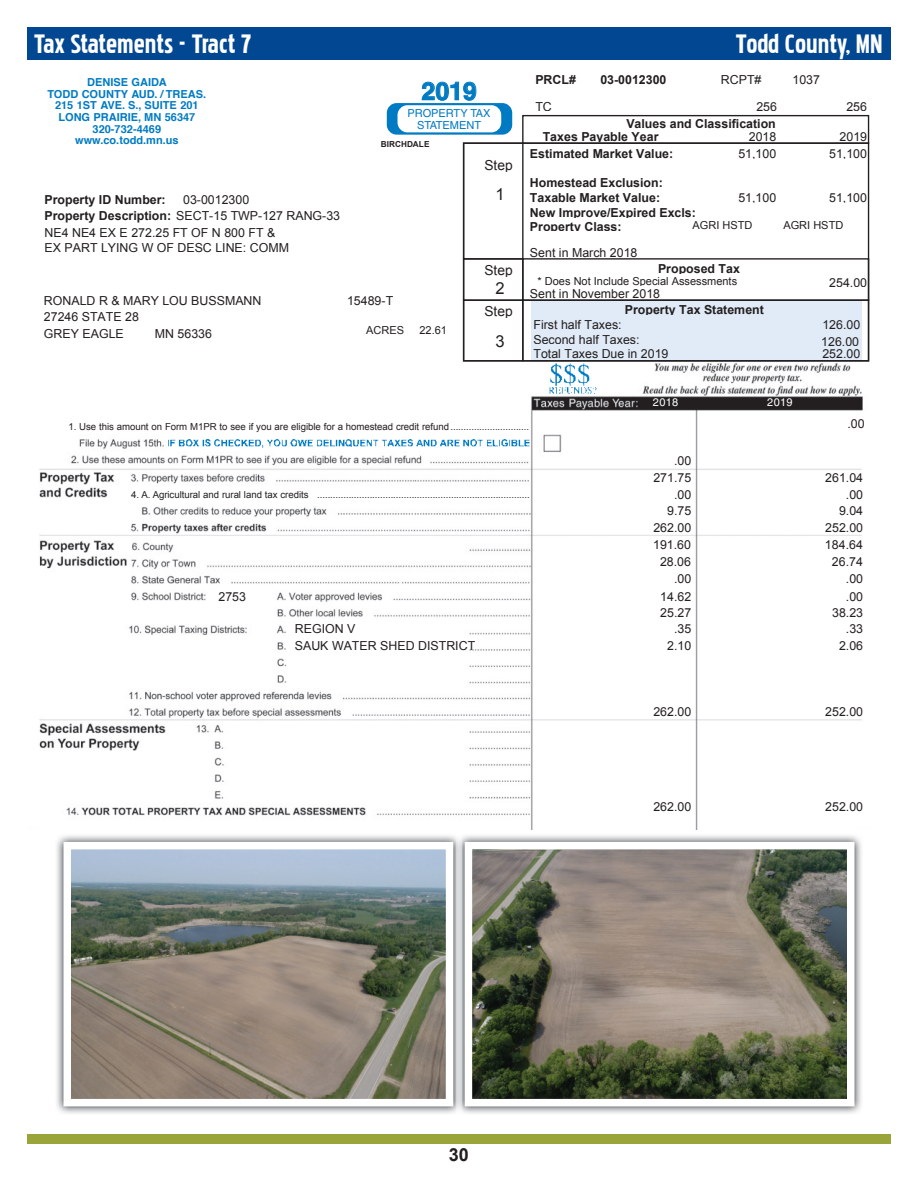
<style>
.page{position:relative;width:918px;height:1188px;background:#fff}
.page>*{position:absolute;margin:0;border:0;box-sizing:border-box;transform-origin:0 0}
.t1{font:33px "Pakenham";color:#fff}
.t2{font:700 24.75px "Helvetica";color:#007bc3}
.t3{font:700 18px "Arial";color:#231f20}
.t4{font:16.5px "Arial";color:#231f20}
.t5{font:13.8px "Arial";color:#231f20}
.t6{font:12.45px "Arial";color:#231f20}
.t7{font:700 12.45px "Arial";color:#231f20}
.t8{font:700 10.95px/11.7px "Helvetica";color:#007bc3;text-align:center}
.t9{font:10.95px "Arial";color:#231f20}
.t10{font:10.95px/12.5px "Helvetica";color:#007bc3;text-align:center}
.t11{font:10.95px "Helvetica";color:#fff}
.t12{font:9.6px "Arial";letter-spacing:-.005em;color:#231f20}
.t13{font:700 8.25px "Arial";color:#231f20}
.s1{font-weight:700}
</style>
<div class="page">
<img style="left:56px;top:835px;width:400px;height:279px">
<img style="left:72px;top:851px;width:372px;height:246px">
<div style="left:63px;top:842px;width:390px;height:264px;border:8px solid #fff"></div>
<img style="left:462px;top:835px;width:399px;height:279px">
<img style="left:474px;top:851px;width:372px;height:246px">
<div style="left:465px;top:842px;width:390px;height:264px;border:8px solid #fff"></div>
<img style="left:39px;top:103px;width:831px;height:727px">
<svg style="left:387px;top:103px;width:125px;height:32px"></svg>
<div style="left:398px;top:105px;width:103px;height:27px;background:#fff;border-radius:10px"></div>
<div style="left:531px;top:300px;width:331px;height:62px;background:#e1ebf7"></div>
<svg style="left:421px;top:81px;width:56px;height:20px"></svg>
<div style="left:522px;top:115px;width:347px;height:29px;border:1px solid #231f20"></div>
<div style="left:522px;top:300px;width:347px;height:61px;border:1px solid #231f20"></div>
<div style="left:463px;top:300px;width:61px;height:61px;border:1px solid #231f20"></div>
<div style="left:522px;top:258px;width:347px;height:43px;border:1px solid #231f20"></div>
<div style="left:463px;top:258px;width:61px;height:43px;border:1px solid #231f20"></div>
<div style="left:463px;top:142px;width:61px;height:118px;border:1px solid #231f20"></div>
<div style="left:27px;top:27px;width:864px;height:32px;background:#024791"></div>
<div style="left:27px;top:1134px;width:864px;height:10px;background:#99a539"></div>
<h1 class="t1" style="left:34px;top:29px;width:219px">Tax Statements - Tract 7</h1>
<h1 class="t1" style="left:736px;top:29px;width:149px">Todd County, MN</h1>
<p class="t8" style="left:48px;top:76px;width:160px">DENISE GAIDA<br>TODD COUNTY AUD. / TREAS.<br>215 1ST AVE. S., SUITE 201<br>LONG PRAIRIE, MN 56347<br>320-732-4469 www.co.todd.mn.us</p>
<h2 class="t2" style="left:422px;top:76px;width:57px">2019</h2>
<p class="t10" style="left:408px;top:107px;width:84px">PROPERTY TAX<br>STATEMENT</p>
<p class="t13" style="left:381px;top:139px;width:50px">BIRCHDALE</p>
<p class="t5" style="left:484px;top:157px;width:30px">Step</p>
<p class="t7" style="left:535px;top:72px;width:42px">PRCL#</p>
<p class="t7" style="left:600px;top:72px;width:68px">03-0012300</p>
<p class="t6" style="left:721px;top:72px;width:42px">RCPT#</p>
<p class="t6" style="left:792px;top:72px;width:29px">1037</p>
<p class="t6" style="left:535px;top:98px;width:18px">TC</p>
<p class="t6" style="left:756px;top:98px;width:22px">256</p>
<p class="t6" style="left:846px;top:98px;width:22px">256</p>
<p class="t7" style="left:626px;top:115px;width:151px">Values and Classification</p>
<p class="t7" style="left:543px;top:129px;width:117px">Taxes Payable Year</p>
<p class="t6" style="left:749px;top:128px;width:29px">2018</p>
<p class="t6" style="left:840px;top:128px;width:29px">2019</p>
<p class="t7" style="left:530px;top:145px;width:145px">Estimated Market Value:</p>
<p class="t6" style="left:738px;top:145px;width:39px">51,100</p>
<p class="t6" style="left:829px;top:145px;width:39px">51,100</p>
<p class="t7" style="left:45px;top:192px;width:123px">Property ID Number:</p>
<p class="t6" style="left:183px;top:192px;width:68px">03-0012300</p>
<p class="t6" style="left:45px;top:208px;width:297px"><span class="s1">Property Description:</span> SECT-15 TWP-127 RANG-33</p>
<p class="t6" style="left:45px;top:224px;width:232px">NE4 NE4 EX E 272.25 FT OF N 800 FT &amp;</p>
<h3 class="t4" style="left:495px;top:184px;width:11px">1</h3>
<p class="t7" style="left:530px;top:174px;width:134px">Homestead Exclusion:</p>
<p class="t7" style="left:530px;top:218px;width:93px">Property Class:</p>
<p class="t6" style="left:738px;top:189px;width:39px">51,100</p>
<p class="t6" style="left:829px;top:189px;width:39px">51,100</p>
<p class="t7" style="left:530px;top:190px;width:132px">Taxable Market Value:</p>
<p class="t7" style="left:530px;top:204px;width:168px">New Improve/Expired Excls:</p>
<p class="t9" style="left:692px;top:218px;width:61px">AGRI HSTD</p>
<p class="t9" style="left:783px;top:218px;width:61px">AGRI HSTD</p>
<p class="t6" style="left:45px;top:240px;width:246px">EX PART LYING W OF DESC LINE: COMM</p>
<p class="t6" style="left:530px;top:244px;width:109px">Sent in March 2018</p>
<p class="t6" style="left:44px;top:293px;width:219px">RONALD R &amp; MARY LOU BUSSMANN</p>
<p class="t6" style="left:44px;top:309px;width:97px">27246 STATE 28</p>
<p class="t6" style="left:44px;top:325px;width:81px">GREY EAGLE</p>
<p class="t6" style="left:155px;top:325px;width:59px">MN 56336</p>
<p class="t6" style="left:347px;top:293px;width:48px">15489-T</p>
<p class="t9" style="left:366px;top:323px;width:39px">ACRES</p>
<p class="t9" style="left:419px;top:323px;width:29px">22.61</p>
<p class="t5" style="left:484px;top:261px;width:30px">Step</p>
<h3 class="t4" style="left:495px;top:278px;width:11px">2</h3>
<p class="t7" style="left:658px;top:260px;width:83px">Proposed Tax</p>
<p class="t9" style="left:538px;top:274px;width:201px">* Does Not Include Special Assessments</p>
<p class="t6" style="left:530px;top:286px;width:132px">Sent in November 2018</p>
<p class="t5" style="left:484px;top:302px;width:30px">Step</p>
<p class="t7" style="left:625px;top:301px;width:141px">Property Tax Statement</p>
<p class="t6" style="left:533px;top:317px;width:90px">First half Taxes:</p>
<h3 class="t4" style="left:495px;top:330px;width:11px">3</h3>
<p class="t6" style="left:533px;top:331px;width:108px">Second half Taxes:</p>
<p class="t6" style="left:829px;top:274px;width:39px">254.00</p>
<p class="t6" style="left:822px;top:317px;width:39px">126.00</p>
<p class="t6" style="left:821px;top:333px;width:39px">126.00</p>
<p class="t6" style="left:533px;top:346px;width:137px">Total Taxes Due in 2019</p>
<p class="t6" style="left:822px;top:346px;width:39px">252.00</p>
<p class="t11" style="left:653px;top:396px;width:27px">2018</p>
<p class="t11" style="left:767px;top:396px;width:27px">2019</p>
<p class="t12" style="left:68px;top:420px;width:462px">1. Use this amount on Form M1PR to see if you are eligible for a homestead credit refund..............................</p>
<p class="t6" style="left:848px;top:416px;width:19px">.00</p>
<p class="t6" style="left:674px;top:452px;width:19px">.00</p>
<p class="t6" style="left:653px;top:469px;width:39px">271.75</p>
<p class="t6" style="left:825px;top:469px;width:39px">261.04</p>
<p class="t12" style="left:131px;top:488px;width:400px">4. A. Agricultural and rural land tax credits .................................................................................</p>
<p class="t6" style="left:674px;top:486px;width:19px">.00</p>
<p class="t6" style="left:846px;top:486px;width:19px">.00</p>
<p class="t6" style="left:667px;top:503px;width:26px">9.75</p>
<p class="t6" style="left:839px;top:503px;width:26px">9.04</p>
<p class="t6" style="left:653px;top:520px;width:39px">262.00</p>
<p class="t6" style="left:825px;top:520px;width:39px">252.00</p>
<p class="t6" style="left:653px;top:537px;width:39px">191.60</p>
<p class="t6" style="left:825px;top:537px;width:39px">184.64</p>
<p class="t6" style="left:660px;top:554px;width:33px">28.06</p>
<p class="t6" style="left:832px;top:554px;width:33px">26.74</p>
<p class="t6" style="left:674px;top:571px;width:19px">.00</p>
<p class="t6" style="left:846px;top:571px;width:19px">.00</p>
<p class="t6" style="left:219px;top:589px;width:29px">2753</p>
<p class="t6" style="left:660px;top:588px;width:33px">14.62</p>
<p class="t6" style="left:846px;top:588px;width:19px">.00</p>
<p class="t6" style="left:660px;top:604px;width:33px">25.27</p>
<p class="t6" style="left:832px;top:604px;width:33px">38.23</p>
<p class="t6" style="left:295px;top:620px;width:62px">REGION V</p>
<p class="t6" style="left:674px;top:620px;width:19px">.35</p>
<p class="t6" style="left:846px;top:620px;width:19px">.33</p>
<p class="t6" style="left:295px;top:637px;width:182px">SAUK WATER SHED DISTRICT</p>
<p class="t6" style="left:667px;top:637px;width:26px">2.10</p>
<p class="t6" style="left:839px;top:637px;width:26px">2.06</p>
<p class="t6" style="left:653px;top:703px;width:39px">262.00</p>
<p class="t6" style="left:825px;top:703px;width:39px">252.00</p>
<p class="t6" style="left:653px;top:799px;width:39px">262.00</p>
<p class="t6" style="left:825px;top:799px;width:39px">252.00</p>
<h3 class="t3" style="left:449px;top:1143px;width:22px">30</h3>
</div>
